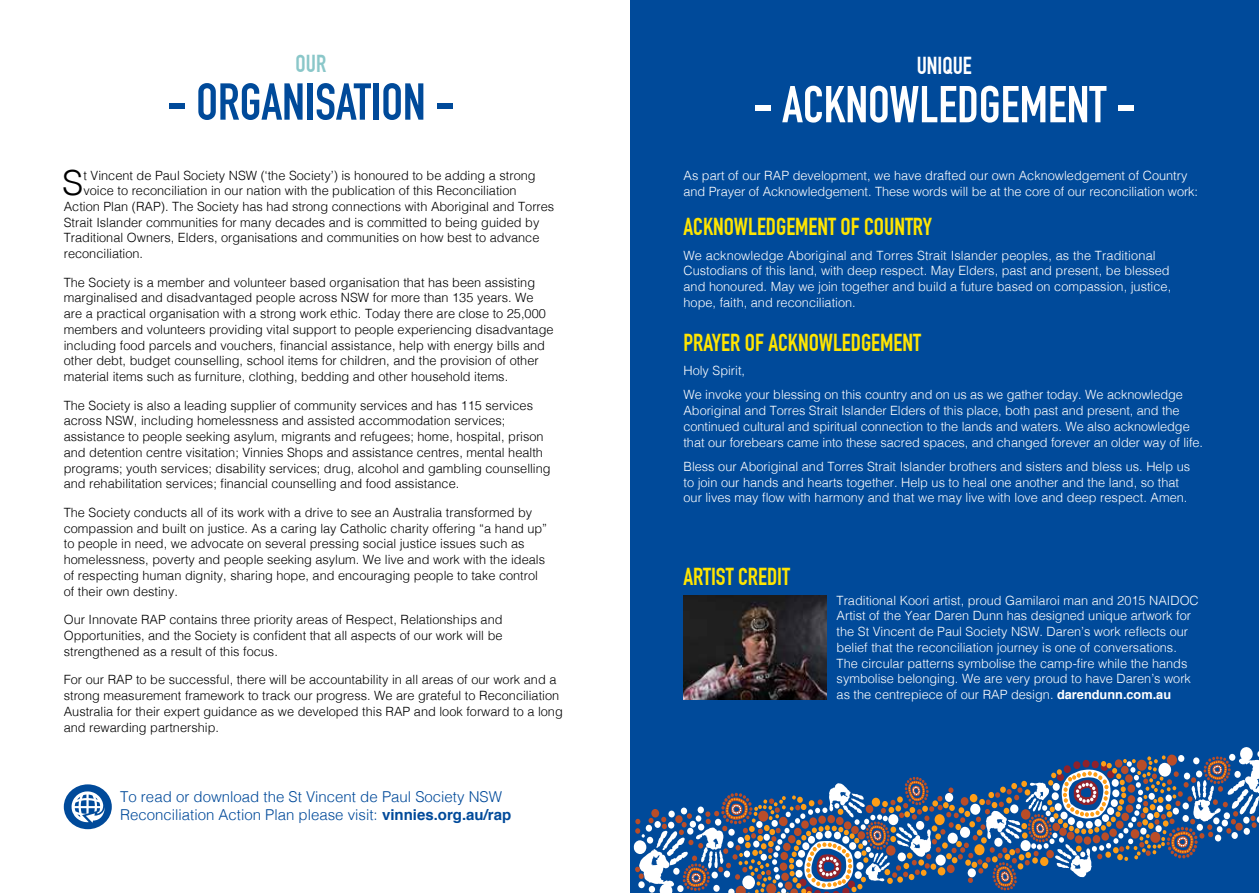
<style>
.page{position:relative;width:1259px;height:893px;background:#fff}
.page>*{position:absolute;margin:0;border:0;box-sizing:border-box;transform-origin:0 0}
.t1{font:700 51px "DIN Condensed";color:#fff}
.t2{font:700 51px "DIN Condensed";color:#004a9a}
.t3{font:300 34.65px "Helvetica";color:#000}
.t4{font:700 24px "DIN Condensed";color:#ffe500}
.t5{font:700 24px "DIN Condensed";color:#fff}
.t6{font:700 24px "DIN Condensed";color:#8ac7c9}
.t7{font:300 15px/18px "Helvetica";color:#004a9a}
.t8{font:300 12.75px/15.8px "Helvetica";color:#000}
.t9{font:300 12.75px/15.8px "Helvetica";color:#fff}
.s1{font-weight:700}
</style>
<div class="page">
<div style="left:629px;top:0;width:630px;height:893px;background:#004a9a"></div>
<img style="left:683px;top:595px;width:144px;height:105px">
<svg style="left:633px;top:840px;width:13px;height:14px"></svg>
<svg style="left:635px;top:747px;width:624px;height:146px"></svg>
<div style="left:64px;top:784px;width:48px;height:45px;background:#004a9a;border-radius:50%"></div>
<svg style="left:71px;top:791px;width:34px;height:32px"></svg>
<h3 class="t6" style="left:295px;top:49px;width:32px">OUR</h3>
<h1 class="t2" style="left:167px;top:72px;width:289px">- ORGANISATION -</h1>
<h2 class="t3" style="left:62px;top:153px;width:23px">S</h2>
<p class="t8" style="left:83px;top:166px;width:454px">t Vincent de Paul Society NSW (‘the Society’) is honoured to be adding a strong</p>
<p class="t8" style="left:83px;top:182px;width:435px">voice to reconciliation in our nation with the publication of this Reconciliation</p>
<p class="t8" style="left:64px;top:198px;width:492px">Action Plan (RAP). The Society has had strong connections with Aboriginal and Torres</p>
<p class="t8" style="left:64px;top:213px;width:477px">Strait Islander communities for many decades and is committed to being guided by</p>
<p class="t8" style="left:64px;top:229px;width:477px">Traditional Owners, Elders, organisations and communities on how best to advance</p>
<p class="t8" style="left:64px;top:245px;width:81px">reconciliation.</p>
<p class="t8" style="left:64px;top:273px;width:491px">The Society is a member and volunteer based organisation that has been assisting marginalised and disadvantaged people across NSW for more than 135 years. We are a practical organisation with a strong work ethic. Today there are close to 25,000 members and volunteers providing vital support to people experiencing disadvantage including food parcels and vouchers, financial assistance, help with energy bills and other debt, budget counselling, school items for children, and the provision of other material items such as furniture, clothing, bedding and other household items.</p>
<p class="t8" style="left:64px;top:396px;width:488px">The Society is also a leading supplier of community services and has 115 services across NSW, including homelessness and assisted accommodation services; assistance to people seeking asylum, migrants and refugees; home, hospital, prison and detention centre visitation; Vinnies Shops and assistance centres, mental health programs; youth services; disability services; drug, alcohol and gambling counselling and rehabilitation services; financial counselling and food assistance.</p>
<p class="t8" style="left:64px;top:504px;width:485px">The Society conducts all of its work with a drive to see an Australia transformed by compassion and built on justice. As a caring lay Catholic charity offering “a hand up” to people in need, we advocate on several pressing social justice issues such as homelessness, poverty and people seeking asylum. We live and work with the ideals of respecting human dignity, sharing hope, and encouraging people to take control of their own destiny.</p>
<p class="t8" style="left:64px;top:611px;width:440px;text-align:justify">Our Innovate RAP contains three priority areas of Respect, Relationships and Opportunities, and the Society is confident that all aspects of our work will be strengthened as a result of this focus.</p>
<p class="t8" style="left:64px;top:671px;width:500px">For our RAP to be successful, there will be accountability in all areas of our work and a strong measurement framework to track our progress. We are grateful to Reconciliation Australia for their expert guidance as we developed this RAP and look forward to a long and rewarding partnership.</p>
<p class="t7" style="left:120px;top:787px;width:392px">To read or download the St Vincent de Paul Society NSW<br>Reconciliation Action Plan please visit: <span class="s1">vinnies.org.au/rap</span></p>
<h3 class="t5" style="left:916px;top:52px;width:57px">UNIQUE</h3>
<h1 class="t1" style="left:753px;top:75px;width:384px">- ACKNOWLEDGEMENT -</h1>
<p class="t9" style="left:683px;top:167px;width:516px">As part of our RAP development, we have drafted our own Acknowledgement of Country and Prayer of Acknowledgement. These words will be at the core of our reconciliation work:</p>
<h3 class="t4" style="left:683px;top:213px;width:250px">ACKNOWLEDGEMENT OF COUNTRY</h3>
<p class="t9" style="left:683px;top:246px;width:489px">We acknowledge Aboriginal and Torres Strait Islander peoples, as the Traditional Custodians of this land, with deep respect. May Elders, past and present, be blessed and honoured. May we join together and build a future based on compassion, justice, hope, faith, and reconciliation.</p>
<h3 class="t4" style="left:683px;top:328px;width:239px">PRAYER OF ACKNOWLEDGEMENT</h3>
<p class="t9" style="left:683px;top:358px;width:501px;line-height:24.3px">Holy Spirit,<br>We invoke your blessing on this country and on us as we gather today. We acknowledge</p>
<p class="t9" style="left:683px;top:402px;width:521px">Aboriginal and Torres Strait Islander Elders of this place, both past and present, and the continued cultural and spiritual connection to the lands and waters. We also acknowledge that our forebears came into these sacred spaces, and changed forever an older way of life.</p>
<p class="t9" style="left:683px;top:458px;width:508px">Bless our Aboriginal and Torres Strait Islander brothers and sisters and bless us. Help us to join our hands and hearts together. Help us to heal one another and the land, so that our lives may flow with harmony and that we may live with love and deep respect. Amen.</p>
<h3 class="t4" style="left:683px;top:563px;width:108px">ARTIST CREDIT</h3>
<p class="t9" style="left:836px;top:591px;width:364px">Traditional Koori artist, proud Gamilaroi man and 2015 NAIDOC Artist of the Year Daren Dunn has designed unique artwork for the St Vincent de Paul Society NSW. Daren’s work reflects our belief that the reconciliation journey is one of conversations.<br>The circular patterns symbolise the camp-fire while the hands symbolise belonging. We are very proud to have Daren’s work as the centrepiece of our RAP design. <span class="s1">darendunn.com.au</span></p>
</div>
